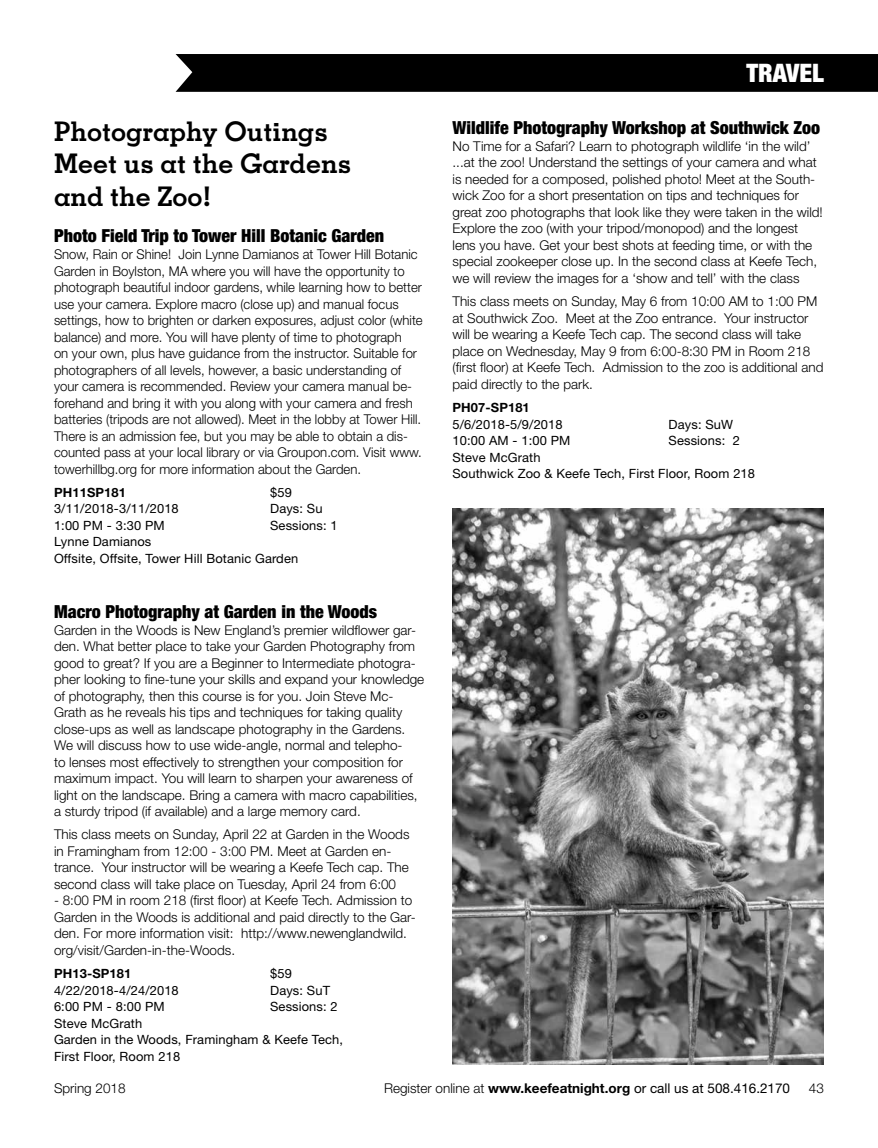
<style>
.page{position:relative;width:878px;height:1148px;background:#fff}
.page>*{position:absolute;margin:0;border:0;box-sizing:border-box;transform-origin:0 0}
.t1{font:700 27px/32.4px "Memphis LT Std";color:#000}
.t2{font:900 condensed 25.5px "Helvetica Neue LT Std";color:#fff}
.t3{font:900 condensed 18px "Helvetica Neue LT Std";color:#000}
.t4{font:300 13.5px/16.5px "Helvetica Neue LT Std";color:#000}
.t5{font:13.5px "Helvetica Neue LT Std";color:#000}
.t6{font:12.75px/16.5px "Helvetica Neue LT Std";letter-spacing:.01em;color:#000}
.t7{font:700 12.75px "Helvetica Neue LT Std";letter-spacing:.01em;color:#000}
.s1{font-weight:300}
.s2{font-weight:700}
</style>
<div class="page">
<div style="left:176px;top:54px;width:702px;height:38px;background:#000"></div>
<img style="left:452px;top:508px;width:372px;height:556px">
<h1 class="t1" style="left:54px;top:115px;width:298px">Photography Outings<br>Meet us at the Gardens and the Zoo!</h1>
<h3 class="t3" style="left:54px;top:225px;width:332px">Photo Field Trip to Tower Hill Botanic Garden</h3>
<p class="t4" style="left:54px;top:246px;width:370px">Snow, Rain or Shine! Join Lynne Damianos at Tower Hill Botanic Garden in Boylston, MA where you will have the opportunity to photograph beautiful indoor gardens, while learning how to better use your camera. Explore macro (close up) and manual focus settings, how to brighten or darken exposures, adjust color (white balance) and more. You will have plenty of time to photograph<br>on your own, plus have guidance from the instructor. Suitable for photographers of all levels, however, a basic understanding of your camera is recommended. Review your camera manual be&shy;forehand and bring it with you along with your camera and fresh batteries (tripods are not allowed). Meet in the lobby at Tower Hill.<br>There is an admission fee, but you may be able to obtain a dis&shy;counted pass at your local library or via Groupon.com. Visit www. towerhillbg.org for more information about the Garden.</p>
<p class="t7" style="left:54px;top:484px;width:73px">PH11SP181</p>
<p class="t6" style="left:270px;top:484px;width:23px">$59</p>
<p class="t6" style="left:54px;top:500px;width:126px">3/11/2018-3/11/2018</p>
<p class="t6" style="left:270px;top:500px;width:54px">Days: Su</p>
<p class="t6" style="left:54px;top:517px;width:112px">1:00 PM - 3:30 PM</p>
<p class="t6" style="left:270px;top:517px;width:69px">Sessions: 1</p>
<p class="t6" style="left:54px;top:533px;width:246px">Lynne Damianos<br>Offsite, Offsite, Tower Hill Botanic Garden</p>
<h3 class="t3" style="left:54px;top:600px;width:324px">Macro Photography at Garden in the Woods</h3>
<p class="t4" style="left:54px;top:621px;width:372px">Garden in the Woods is New England’s premier wildflower gar&shy;den. What better place to take your Garden Photography from good to great? If you are a Beginner to Intermediate photogra&shy;pher looking to fine-tune your skills and expand your knowledge of photography, then this course is for you. Join Steve Mc-Grath as he reveals his tips and techniques for taking quality close-ups as well as landscape photography in the Gardens.<br>We will discuss how to use wide-angle, normal and telepho-<br>to lenses most effectively to strengthen your composition for maximum impact. You will learn to sharpen your awareness of light on the landscape. Bring a camera with macro capabilities, a sturdy tripod (if available) and a large memory card.</p>
<p class="t4" style="left:54px;top:826px;width:357px">This class meets on Sunday, April 22 at Garden in the Woods in Framingham from 12:00 - 3:00 PM. Meet at Garden en&shy;trance. Your instructor will be wearing a Keefe Tech cap. The second class will take place on Tuesday, April 24 from 6:00</p>
<p class="t4" style="left:54px;top:892px;width:363px">- 8:00 PM in room 218 (first floor) at Keefe Tech. Admission to Garden in the Woods is additional and paid directly to the Gar&shy;den. For more information visit: http://www.newenglandwild. org/visit/Garden-in-the-Woods.</p>
<p class="t7" style="left:54px;top:965px;width:79px">PH13-SP181</p>
<p class="t6" style="left:270px;top:965px;width:23px">$59</p>
<p class="t6" style="left:54px;top:981px;width:126px">4/22/2018-4/24/2018</p>
<p class="t6" style="left:270px;top:981px;width:61px">Days: SuT</p>
<p class="t6" style="left:54px;top:998px;width:112px">6:00 PM - 8:00 PM</p>
<p class="t6" style="left:270px;top:998px;width:69px">Sessions: 2</p>
<p class="t6" style="left:54px;top:1014px;width:290px">Steve McGrath<br>Garden in the Woods, Framingham &amp; Keefe Tech,<br>First Floor, Room 218</p>
<h2 class="t2" style="left:746px;top:57px;width:79px">TRAVEL</h2>
<h3 class="t3" style="left:452px;top:117px;width:369px">Wildlife Photography Workshop at Southwick Zoo</h3>
<p class="t4" style="left:452px;top:138px;width:372px">No Time for a Safari? Learn to photograph wildlife ‘in the wild’ ...at the zoo! Understand the settings of your camera and what is needed for a composed, polished photo! Meet at the South&shy;wick Zoo for a short presentation on tips and techniques for great zoo photographs that look like they were taken in the wild!<br>Explore the zoo (with your tripod/monopod) and the longest lens you have. Get your best shots at feeding time, or with the special zookeeper close up. In the second class at Keefe Tech, we will review the images for a ‘show and tell’ with the class</p>
<p class="t4" style="left:452px;top:293px;width:372px">This class meets on Sunday, May 6 from 10:00 AM to 1:00 PM at Southwick Zoo. Meet at the Zoo entrance. Your instructor will be wearing a Keefe Tech cap. The second class will take place on Wednesday, May 9 from 6:00-8:30 PM in Room 218 (first floor) at Keefe Tech. Admission to the zoo is additional and paid directly to the park.</p>
<p class="t7" style="left:452px;top:399px;width:79px">PH07-SP181</p>
<p class="t6" style="left:452px;top:415px;width:112px">5/6/2018-5/9/2018</p>
<p class="t6" style="left:668px;top:415px;width:66px">Days: SuW</p>
<p class="t6" style="left:452px;top:432px;width:119px">10:00 AM - 1:00 PM</p>
<p class="t6" style="left:668px;top:432px;width:73px">Sessions: 2</p>
<p class="t6" style="left:452px;top:448px;width:304px">Steve McGrath<br>Southwick Zoo &amp; Keefe Tech, First Floor, Room 218</p>
<p class="t4" style="left:54px;top:1079px;width:73px">Spring 2018</p>
<p class="t5" style="left:384px;top:1080px;width:407px"><span class="s1">Register online at</span> <span class="s2">www.keefeatnight.org</span> or call us at 508.416.2170</p>
<p class="t4" style="left:808px;top:1079px;width:17px">43</p>
</div>
